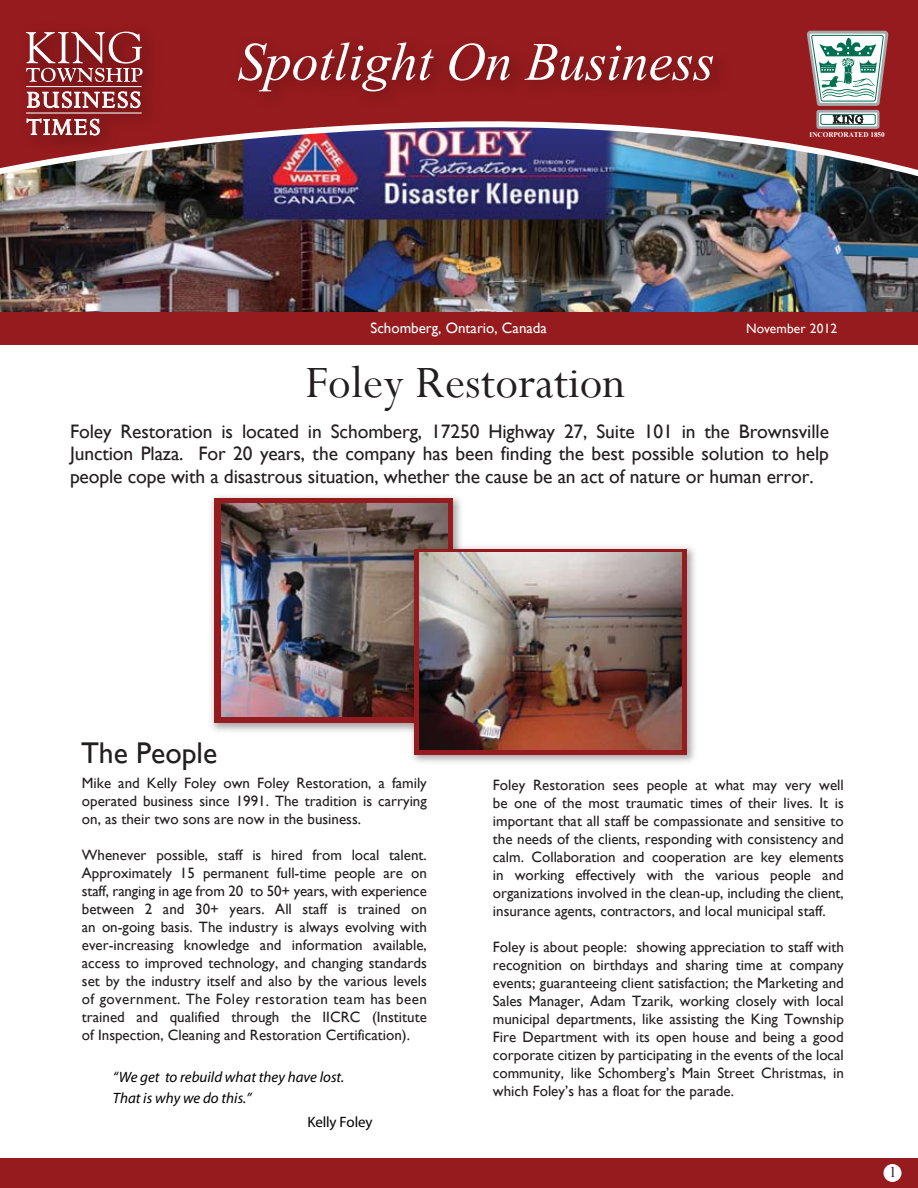
<style>
.page{position:relative;width:918px;height:1188px;background:#fff}
.page>*{position:absolute;margin:0;border:0;box-sizing:border-box;transform-origin:0 0}
.t1{font:italic 54px "Times New Roman";color:#fff}
.t2{font:50.1px "Perpetua";letter-spacing:.005em;color:#231f20}
.t3{font:30px "Gill Sans";color:#231f20}
.t4{font:26.1px/27.2px "Perpetua";letter-spacing:.05em;color:#fff;scale:1.04 1}
.t5{font:19.5px/22.5px "Gill Sans";letter-spacing:-.005em;color:#231f20;text-align:justify}
.t6{font:15px/18px "Gill Sans";color:#231f20;text-align:justify}
.t7{font:italic 15px/21px "Myriad";color:#000}
.t8{font:15px "Gill Sans";color:#fff}
.t9{font:15px "Myriad";letter-spacing:-.01em;color:#000}
.t10{font:15px "Times New Roman";color:#231f20}
.t11{font:13.5px "Gill Sans";letter-spacing:.01em;color:#fff}
.t12{font:700 7.2px "Times New Roman";color:#fff}
</style>
<div class="page">
<img style="left:211px;top:496px;width:250px;height:236px">
<div style="left:215px;top:498px;width:238px;height:225px;background:#961b1e"></div>
<img style="left:0;top:183px;width:918px;height:129px">
<div style="left:0;top:1158px;width:918px;height:30px;background:#961b1e"></div>
<div style="left:0;top:1px;width:918px;height:61px;background:#961b1e"></div>
<img style="left:176px;top:20px;width:612px;height:42px">
<div style="left:0;top:17px;width:168px;height:45px;background:#961b1e"></div>
<svg style="left:26px;top:32px;width:117px;height:30px"></svg>
<img style="left:0;top:62px;width:918px;height:121px">
<svg style="left:807px;top:30px;width:82px;height:99px"></svg>
<div style="left:884px;top:1164px;width:18px;height:18px;background:#fff;border-radius:50%"></div>
<div style="left:0;top:312px;width:918px;height:33px;background:#961b1e"></div>
<img style="left:221px;top:504px;width:226px;height:212px">
<img style="left:406px;top:541px;width:289px;height:221px">
<div style="left:414px;top:549px;width:273px;height:205px;background:#961b1e"></div>
<img style="left:419px;top:553px;width:263px;height:197px">
<h3 class="t4" style="left:26px;top:86px;width:112px">BUSINESS<br>TIMES</h3>
<h1 class="t1" style="left:238px;top:25px;width:478px">Spotlight On Business</h1>
<p class="t12" style="left:810px;top:129px;width:77px">INCORPORATED 1850</p>
<p class="t8" style="left:370px;top:319px;width:178px">Schomberg, Ontario, Canada</p>
<p class="t11" style="left:746px;top:321px;width:93px">November 2012</p>
<h2 class="t2" style="left:305px;top:352px;width:321px">Foley Restoration</h2>
<p class="t5" style="left:70px;top:420px;width:761px">Foley Restoration is located in Schomberg, 17250 Highway 27, Suite 101 in the Brownsville Junction Plaza. For 20 years, the company has been finding the best possible solution to help people cope with a disastrous situation, whether the cause be an act of nature or human error.</p>
<h3 class="t3" style="left:81px;top:735px;width:138px">The People</h3>
<p class="t6" style="left:82px;top:774px;width:346px">Mike and Kelly Foley own Foley Restoration, a family operated business since 1991. The tradition is carrying on, as their two sons are now in the business.</p>
<p class="t6" style="left:82px;top:846px;width:347px">Whenever possible, staff is hired from local talent.<br>Approximately 15 permanent full-time people are on staff, ranging in age from 20 to 50+ years, with experience between 2 and 30+ years. All staff is trained on an on-going basis. The industry is always evolving with ever-increasing knowledge and information available, access to improved technology, and changing standards set by the industry itself and also by the various levels of government. The Foley restoration team has been trained and qualified through the IICRC (Institute of Inspection, Cleaning and Restoration Certification).</p>
<p class="t7" style="left:113px;top:1067px;width:233px">“We get to rebuild what they have lost.<br>That is why we do this.”</p>
<p class="t9" style="left:308px;top:1114px;width:67px">Kelly Foley</p>
<p class="t6" style="left:493px;top:776px;width:352px">Foley Restoration sees people at what may very well be one of the most traumatic times of their lives. It is important that all staff be compassionate and sensitive to the needs of the clients, responding with consistency and calm. Collaboration and cooperation are key elements in working effectively with the various people and organizations involved in the clean-up, including the client, insurance agents, contractors, and local municipal staff.</p>
<p class="t6" style="left:493px;top:938px;width:353px">Foley is about people: showing appreciation to staff with recognition on birthdays and sharing time at company events; guaranteeing client satisfaction; the Marketing and Sales Manager, Adam Tzarik, working closely with local municipal departments, like assisting the King Township Fire Department with its open house and being a good corporate citizen by participating in the events of the local community, like Schomberg’s Main Street Christmas, in which Foley’s has a float for the parade.</p>
<p class="t10" style="left:889px;top:1162px;width:9px">1</p>
</div>
